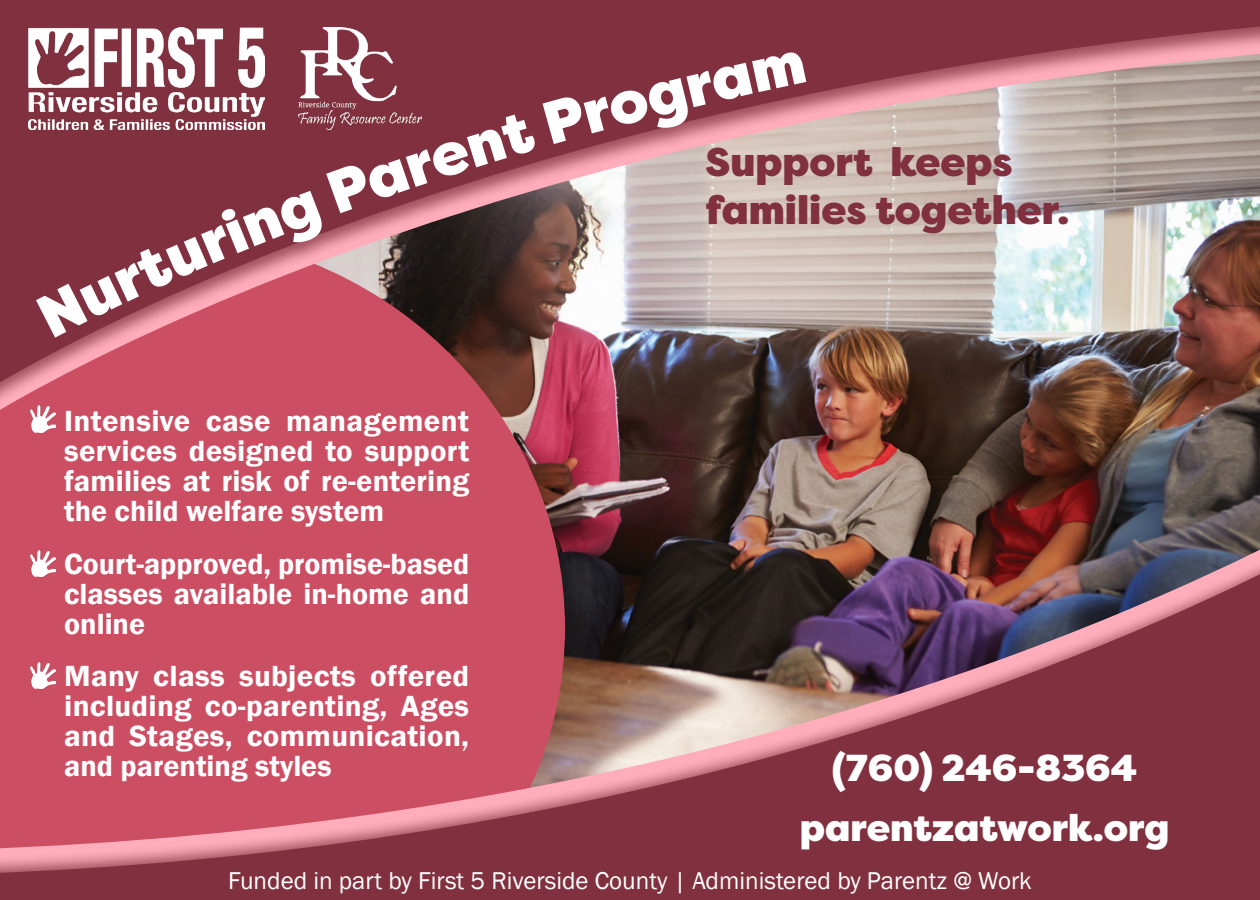
<style>
.page{position:relative;width:1260px;height:900px;background:#fff}
.page>*{position:absolute;margin:0;border:0;box-sizing:border-box;transform-origin:0 0}
.t1{font:900 40px "Filson Pro";color:#80303e}
.t2{font:900 37.5px "Filson Pro";color:#fff}
.t3{font:600 30px/30px "Franklin Gothic";color:#fff;text-align:justify}
.t4{font:25px "Franklin Gothic";color:#fff}
</style>
<div class="page">
<svg style="left:0;top:0;width:1260px;height:343px;background:#ae898a"></svg>
<div style="left:0;top:351px;width:1260px;height:549px;background:#80303e;opacity:.75"></div>
<img style="left:0;top:368px;width:1260px;height:532px">
<img style="left:28px;top:28px;width:236px;height:102px">
<img style="left:31px;top:662px;width:24px;height:26px">
<img style="left:31px;top:551px;width:24px;height:26px">
<img style="left:31px;top:406px;width:24px;height:26px">
<img style="left:298px;top:28px;width:124px;height:83px">
<svg style="left:36px;top:111px;width:501px;height:227px;background:#88404b"></svg>
<svg style="left:543px;top:50px;width:263px;height:94px;background:#924451"></svg>
<p class="t1" style="left:706px;top:137px;width:308px">Support keeps</p>
<p class="t1" style="left:706px;top:185px;width:365px">families together.</p>
<p class="t3" style="left:64px;top:407px;width:407px;text-indent:-34px">• Intensive case management services designed to support families at risk of re-entering the child welfare system</p>
<p class="t3" style="left:64px;top:549px;width:407px;text-indent:-34px">• Court-approved, promise-based classes available in-home and online</p>
<p class="t3" style="left:64px;top:662px;width:407px;text-indent:-34px">• Many class subjects offered including co-parenting, Ages and Stages, communication, and parenting styles</p>
<p class="t2" style="left:832px;top:744px;width:307px">(760) 246-8364</p>
<p class="t2" style="left:800px;top:804px;width:371px">parentzatwork.org</p>
<p class="t4" style="left:228px;top:865px;width:805px">Funded in part by First 5 Riverside County | Administered by Parentz @ Work</p>
</div>
